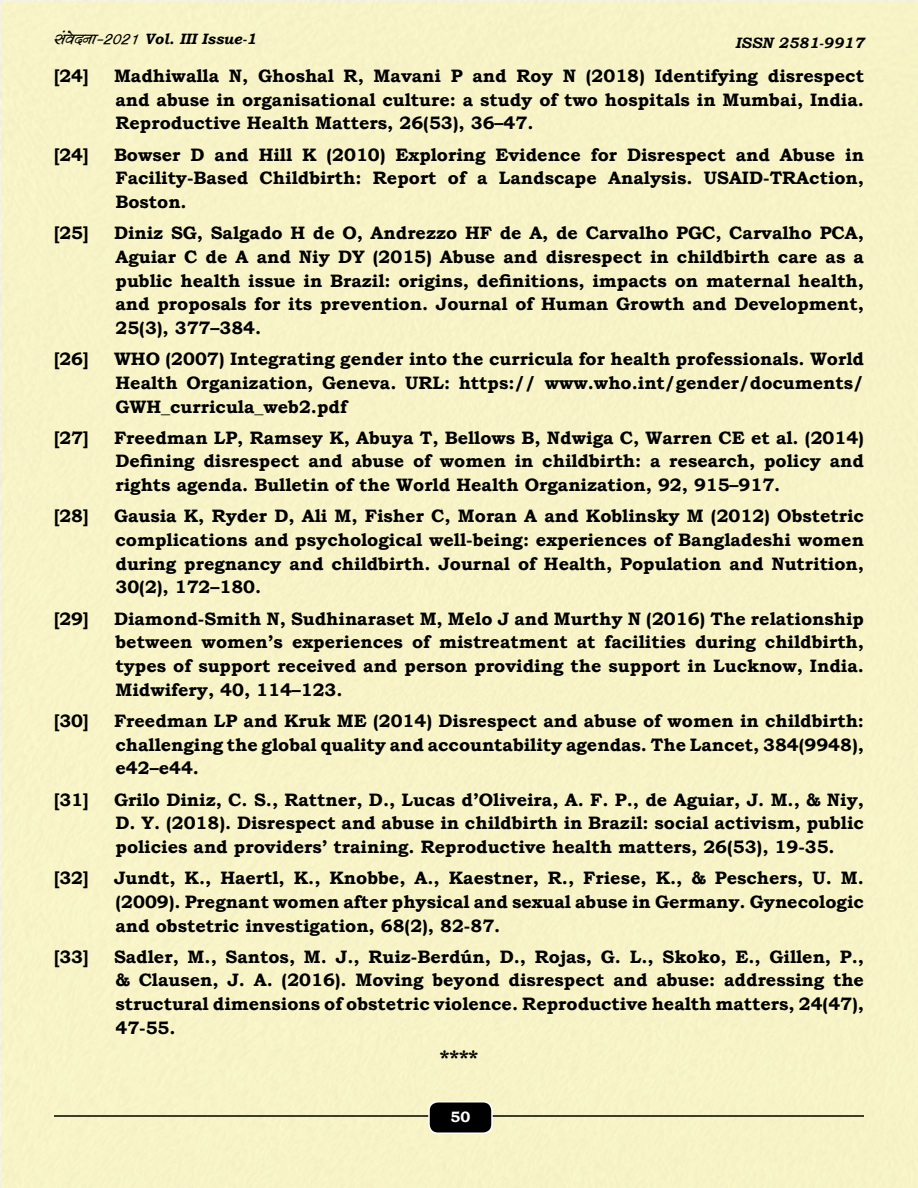
<style>
.page{position:relative;width:918px;height:1188px;background:#fff}
.page>*{position:absolute;margin:0;border:0;box-sizing:border-box;transform-origin:0 0}
.English_sub_Tab{font:700 21px "Bookman Old Style";color:#000}
.English_sub_Tab-2{font:700 18px/23.7px "Bookman Old Style";color:#000;text-align:justify}
.t1{font:italic 700 15px "Bookman Old Style";color:#000}
.Eng__Article_Heading{font:700 15px "Bookman Old Style";color:#fff}
.s1{font-family:"Kruti Dev 500";font-weight:900;font-size:18px}
</style>
<div class="page">
<div style="left:2px;top:2px;width:916px;height:1186px;background:#f7f3c7"></div>
<hr style="left:54px;top:1115px;width:810px;height:2px;background:#000">
<div style="left:429px;top:1102px;width:63px;height:31px;background:#000;border-radius:9px"></div>
<div style="left:428px;top:1101px;width:65px;height:33px;border:2px solid #fff;border-radius:9px"></div>
<div style="left:430px;top:1111px;width:60px;height:12px;background:#000;border-radius:4px"></div>
<p class="t1" style="left:54px;top:28px;width:204px"><span class="s1">laosnuk&amp;2021</span> Vol. III Issue-1</p>
<p class="t1" style="left:735px;top:32px;width:130px">ISSN 2581-9917</p>
<p class="English_sub_Tab-2" style="left:54px;top:64px;width:36px">[24]</p>
<p class="English_sub_Tab-2" style="left:114px;top:64px;width:752px">Madhiwalla N, Ghoshal R, Mavani P and Roy N (2018) Identifying disrespect and abuse in organisational culture: a study of two hospitals in Mumbai, India.<br>Reproductive Health Matters, 26(53), 36–47.</p>
<p class="English_sub_Tab-2" style="left:54px;top:142px;width:36px">[24]</p>
<p class="English_sub_Tab-2" style="left:114px;top:142px;width:751px">Bowser D and Hill K (2010) Exploring Evidence for Disrespect and Abuse in Facility-Based Childbirth: Report of a Landscape Analysis. USAID-TRAction, Boston.</p>
<p class="English_sub_Tab-2" style="left:54px;top:221px;width:36px">[25]</p>
<p class="English_sub_Tab-2" style="left:114px;top:221px;width:752px">Diniz SG, Salgado H de O, Andrezzo HF de A, de Carvalho PGC, Carvalho PCA, Aguiar C de A and Niy DY (2015) Abuse and disrespect in childbirth care as a public health issue in Brazil: origins, definitions, impacts on maternal health, and proposals for its prevention. Journal of Human Growth and Development, 25(3), 377–384.</p>
<p class="English_sub_Tab-2" style="left:54px;top:347px;width:36px">[26]</p>
<p class="English_sub_Tab-2" style="left:114px;top:347px;width:752px">WHO (2007) Integrating gender into the curricula for health professionals. World Health Organization, Geneva. URL: https:// www.who.int/gender/documents/ GWH_curricula_web2.pdf</p>
<p class="English_sub_Tab-2" style="left:54px;top:426px;width:36px">[27]</p>
<p class="English_sub_Tab-2" style="left:114px;top:426px;width:752px">Freedman LP, Ramsey K, Abuya T, Bellows B, Ndwiga C, Warren CE et al. (2014)<br>Defining disrespect and abuse of women in childbirth: a research, policy and rights agenda. Bulletin of the World Health Organization, 92, 915–917.</p>
<p class="English_sub_Tab-2" style="left:54px;top:504px;width:36px">[28]</p>
<p class="English_sub_Tab-2" style="left:114px;top:504px;width:752px">Gausia K, Ryder D, Ali M, Fisher C, Moran A and Koblinsky M (2012) Obstetric complications and psychological well-being: experiences of Bangladeshi women during pregnancy and childbirth. Journal of Health, Population and Nutrition, 30(2), 172–180.</p>
<p class="English_sub_Tab-2" style="left:54px;top:606px;width:36px">[29]</p>
<p class="English_sub_Tab-2" style="left:114px;top:606px;width:751px">Diamond-Smith N, Sudhinaraset M, Melo J and Murthy N (2016) The relationship between women’s experiences of mistreatment at facilities during childbirth, types of support received and person providing the support in Lucknow, India.<br>Midwifery, 40, 114–123.</p>
<p class="English_sub_Tab-2" style="left:54px;top:709px;width:36px">[30]</p>
<p class="English_sub_Tab-2" style="left:114px;top:709px;width:752px">Freedman LP and Kruk ME (2014) Disrespect and abuse of women in childbirth: challenging the global quality and accountability agendas. The Lancet, 384(9948), e42–e44.</p>
<p class="English_sub_Tab-2" style="left:54px;top:787px;width:36px">[31]</p>
<p class="English_sub_Tab-2" style="left:114px;top:787px;width:752px">Grilo Diniz, C. S., Rattner, D., Lucas d’Oliveira, A. F. P., de Aguiar, J. M., &amp; Niy, D. Y. (2018). Disrespect and abuse in childbirth in Brazil: social activism, public policies and providers’ training. Reproductive health matters, 26(53), 19-35.</p>
<p class="English_sub_Tab-2" style="left:54px;top:866px;width:36px">[32]</p>
<p class="English_sub_Tab-2" style="left:114px;top:866px;width:752px">Jundt, K., Haertl, K., Knobbe, A., Kaestner, R., Friese, K., &amp; Peschers, U. M. (2009). Pregnant women after physical and sexual abuse in Germany. Gynecologic and obstetric investigation, 68(2), 82-87.</p>
<p class="English_sub_Tab-2" style="left:54px;top:945px;width:36px">[33]</p>
<p class="English_sub_Tab-2" style="left:114px;top:945px;width:752px">Sadler, M., Santos, M. J., Ruiz-Berdún, D., Rojas, G. L., Skoko, E., Gillen, P., &amp; Clausen, J. A. (2016). Moving beyond disrespect and abuse: addressing the structural dimensions of obstetric violence. Reproductive health matters, 24(47), 47-55.</p>
<p class="English_sub_Tab" style="left:440px;top:1043px;width:40px">****</p>
<p class="Eng__Article_Heading" style="left:451px;top:1106px;width:21px">50</p>
</div>
